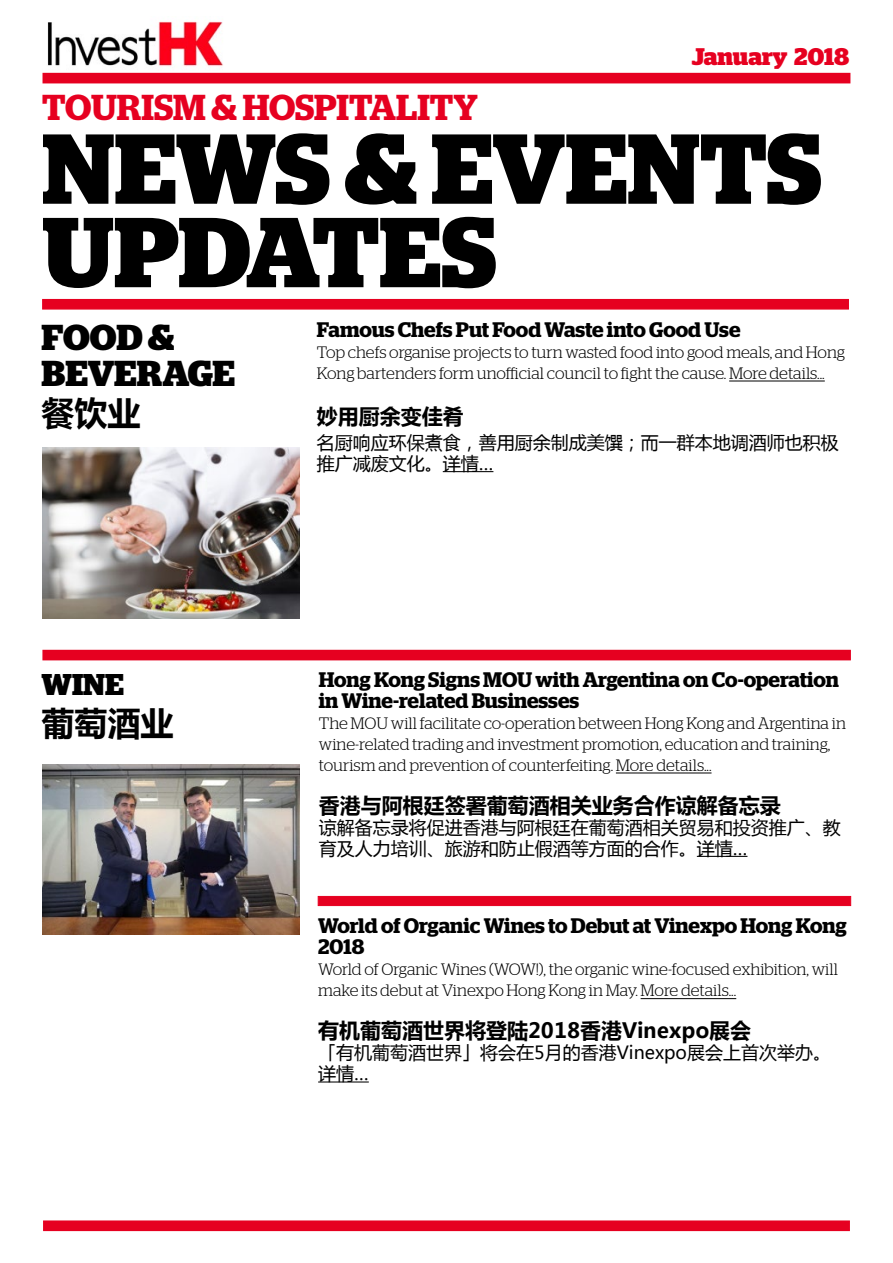
<style>
.page{position:relative;width:893px;height:1263px;background:#fff}
.page>*{position:absolute;margin:0;border:0;box-sizing:border-box;transform-origin:0 0}
.t1{font:700 99px/83.4px "Stag";color:#000}
.t2{font:600 36px "Stag";letter-spacing:-.005em;color:#e60020}
.t3{font:700 36px/36px "Stag";letter-spacing:-.005em;color:#000}
.t4{font:700 33px "Microsoft Ya Hei";color:#000}
.t5{font:700 30px "Stag";color:#000}
.t6{font:700 24px "Stag";color:#e60020}
.t7{font:600 21px/21px "Stag";letter-spacing:-.005em;color:#000}
.t8{font:700 21px "Microsoft Ya Hei";color:#000}
.t9{font:18px/21px "Microsoft Ya Hei";color:#000}
.t10{font:300 16.5px/21px "Stag";letter-spacing:-.005em;color:#000}
</style>
<div class="page">
<img style="left:47px;top:21px;width:176px;height:46px">
<div style="left:43px;top:73px;width:807px;height:10px;background:#e60020"></div>
<div style="left:42px;top:299px;width:807px;height:11px;background:#e60020;border:2px solid #e60020"></div>
<div style="left:43px;top:1220px;width:807px;height:11px;background:#e60020;border:2px solid #e60020"></div>
<hr style="left:729px;top:381px;width:96px;height:1px;background:#000">
<hr style="left:443px;top:471px;width:50px;height:1px;background:#000">
<hr style="left:616px;top:773px;width:95px;height:1px;background:#000">
<hr style="left:697px;top:856px;width:50px;height:1px;background:#000">
<div style="left:42px;top:650px;width:809px;height:10px;background:#e60020"></div>
<hr style="left:641px;top:998px;width:95px;height:1px;background:#000">
<hr style="left:318px;top:1081px;width:51px;height:1px;background:#000">
<div style="left:318px;top:896px;width:533px;height:10px;background:#e60020"></div>
<img style="left:43px;top:448px;width:256px;height:170px">
<img style="left:43px;top:764px;width:257px;height:171px">
<h3 class="t6" style="left:692px;top:42px;width:159px">January 2018</h3>
<h2 class="t2" style="left:42px;top:86px;width:437px">TOURISM &amp; HOSPITALITY</h2>
<h1 class="t1" style="left:42px;top:127px;width:781px">NEWS &amp; EVENTS<br>UPDATES</h1>
<p class="t7" style="left:317px;top:319px;width:425px">Famous Chefs Put Food Waste into Good Use</p>
<p class="t10" style="left:317px;top:341px;width:530px">Top chefs organise projects to turn wasted food into good meals, and Hong<br>Kong bartenders form unofficial council to fight the cause. More details...</p>
<p class="t8" style="left:317px;top:402px;width:148px">妙用厨余变佳肴</p>
<p class="t9" style="left:317px;top:431px;width:523px">名厨响应环保煮食，善用厨余制成美馔；而一群本地调酒师也积极推广减废文化。详情…</p>
<h2 class="t3" style="left:42px;top:319px;width:195px">FOOD &amp;<br>BEVERAGE</h2>
<h3 class="t4" style="left:42px;top:391px;width:100px">餐饮业</h3>
<h3 class="t5" style="left:42px;top:667px;width:84px">WINE</h3>
<h3 class="t4" style="left:42px;top:700px;width:133px">葡萄酒业</h3>
<p class="t7" style="left:319px;top:669px;width:521px">Hong Kong Signs MOU with Argentina on Co-operation in Wine-related Businesses</p>
<p class="t10" style="left:319px;top:712px;width:529px">The MOU will facilitate co-operation between Hong Kong and Argentina in wine-related trading and investment promotion, education and training, tourism and prevention of counterfeiting. More details...</p>
<p class="t8" style="left:319px;top:790px;width:463px">香港与阿根廷签署葡萄酒相关业务合作谅解备忘录</p>
<p class="t9" style="left:319px;top:816px;width:523px">谅解备忘录将促进香港与阿根廷在葡萄酒相关贸易和投资推广、教育及人力培训、旅游和防止假酒等方面的合作。详情…</p>
<p class="t7" style="left:318px;top:915px;width:530px">World of Organic Wines to Debut at Vinexpo Hong Kong<br>2018</p>
<p class="t10" style="left:318px;top:959px;width:521px">World of Organic Wines (WOW!), the organic wine-focused exhibition, will make its debut at Vinexpo Hong Kong in May. More details...</p>
<p class="t8" style="left:318px;top:1016px;width:434px">有机葡萄酒世界将登陆2018香港Vinexpo展会</p>
<p class="t9" style="left:318px;top:1042px;width:514px">「有机葡萄酒世界」将会在5月的香港Vinexpo展会上首次举办。详情…</p>
</div>
